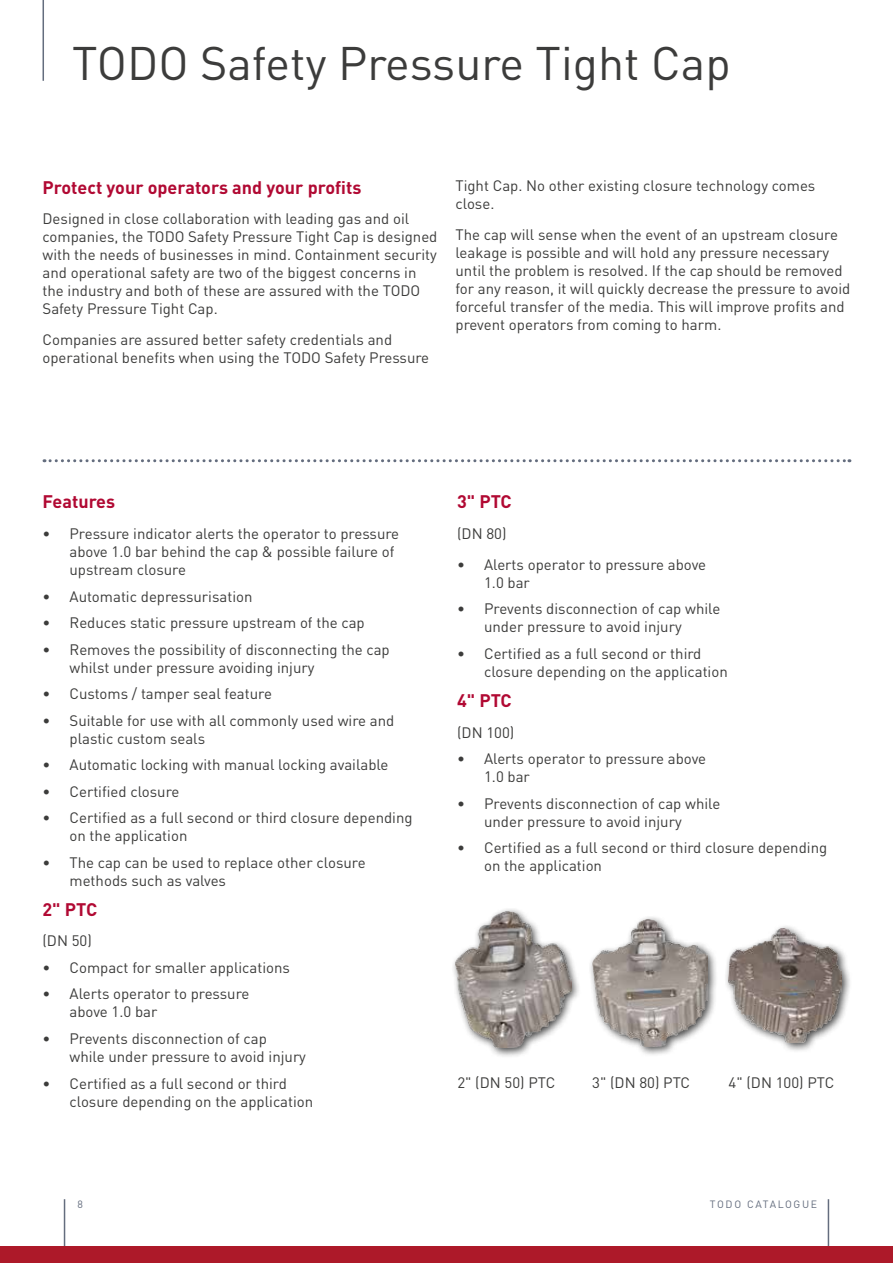
<style>
.page{position:relative;width:893px;height:1263px;background:#fff}
.page>*{position:absolute;margin:0;border:0;box-sizing:border-box;transform-origin:0 0}
.t1{font:46.5px "DIN";color:#3c3c3b}
.t2{font:700 18px "DIN";color:#b10933}
.t3{font:15px/18px "DIN";color:#3c3c3b}
.t4{font:10.5px "DIN";letter-spacing:.16em;color:#646d7e}
</style>
<div class="page">
<hr style="left:64px;top:1199px;width:1px;height:64px;background:#646d7e">
<hr style="left:828px;top:1199px;width:1px;height:64px;background:#646d7e">
<div style="left:0;top:1246px;width:893px;height:17px;background:#ad1929"></div>
<div style="left:587px;top:915px;width:131px;height:142px;background:#000;opacity:.75"></div>
<img style="left:592px;top:920px;width:116px;height:127px">
<div style="left:724px;top:923px;width:129px;height:129px;background:#000;opacity:.75"></div>
<img style="left:729px;top:928px;width:113px;height:114px">
<div style="left:451px;top:907px;width:130px;height:151px;background:#000;opacity:.75"></div>
<img style="left:455px;top:911px;width:116px;height:137px">
<hr style="left:43px;top:0;width:1px;height:81px;background:#646d7e">
<svg style="left:44px;top:459px;width:806px;height:3px"></svg>
<h1 class="t1" style="left:72px;top:35px;width:660px">TODO Safety Pressure Tight Cap</h1>
<p class="t2" style="left:43px;top:175px;width:320px">Protect your operators and your profits</p>
<p class="t3" style="left:43px;top:210px;width:396px">Designed in close collaboration with leading gas and oil companies, the TODO Safety Pressure Tight Cap is designed with the needs of businesses in mind. Containment security and operational safety are two of the biggest concerns in the industry and both of these are assured with the TODO Safety Pressure Tight Cap.</p>
<p class="t3" style="left:43px;top:330px;width:388px">Companies are assured better safety credentials and operational benefits when using the TODO Safety Pressure</p>
<p class="t3" style="left:455px;top:176px;width:361px">Tight Cap. No other existing closure technology comes close.</p>
<p class="t3" style="left:455px;top:225px;width:396px">The cap will sense when the event of an upstream closure leakage is possible and will hold any pressure necessary until the problem is resolved. If the cap should be removed for any reason, it will quickly decrease the pressure to avoid forceful transfer of the media. This will improve profits and prevent operators from coming to harm.</p>
<p class="t2" style="left:43px;top:490px;width:74px">Features</p>
<p class="t3" style="left:70px;top:524px;width:331px;text-indent:-27px">• Pressure indicator alerts the operator to pressure above 1.0 bar behind the cap &amp; possible failure of upstream closure</p>
<p class="t3" style="left:43px;top:587px;width:212px">• Automatic depressurisation</p>
<p class="t3" style="left:43px;top:613px;width:324px">• Reduces static pressure upstream of the cap</p>
<p class="t3" style="left:70px;top:640px;width:322px;text-indent:-27px">• Removes the possibility of disconnecting the cap whilst under pressure avoiding injury</p>
<p class="t3" style="left:43px;top:684px;width:231px">• Customs / tamper seal feature</p>
<p class="t3" style="left:70px;top:711px;width:326px;text-indent:-27px">• Suitable for use with all commonly used wire and plastic custom seals</p>
<p class="t3" style="left:43px;top:755px;width:348px">• Automatic locking with manual locking available</p>
<p class="t3" style="left:43px;top:782px;width:138px">• Certified closure</p>
<p class="t3" style="left:70px;top:808px;width:345px;text-indent:-27px">• Certified as a full second or third closure depending on the application</p>
<p class="t3" style="left:70px;top:853px;width:298px;text-indent:-27px">• The cap can be used to replace other closure methods such as valves</p>
<p class="t2" style="left:43px;top:897px;width:56px">2" PTC</p>
<p class="t3" style="left:43px;top:932px;width:51px">(DN 50)</p>
<p class="t3" style="left:43px;top:958px;width:249px">• Compact for smaller applications</p>
<p class="t3" style="left:70px;top:985px;width:181px;text-indent:-27px">• Alerts operator to pressure above 1.0 bar</p>
<p class="t3" style="left:70px;top:1029px;width:238px;text-indent:-27px">• Prevents disconnection of cap<br>while under pressure to avoid injury</p>
<p class="t3" style="left:70px;top:1074px;width:245px;text-indent:-27px">• Certified as a full second or third closure depending on the application</p>
<p class="t2" style="left:457px;top:490px;width:56px">3" PTC</p>
<p class="t3" style="left:457px;top:524px;width:51px">(DN 80)</p>
<p class="t3" style="left:484px;top:555px;width:224px;text-indent:-27px">• Alerts operator to pressure above<br>1.0 bar</p>
<p class="t3" style="left:484px;top:600px;width:238px;text-indent:-27px">• Prevents disconnection of cap while under pressure to avoid injury</p>
<p class="t3" style="left:484px;top:644px;width:245px;text-indent:-27px">• Certified as a full second or third closure depending on the application</p>
<p class="t2" style="left:457px;top:689px;width:56px">4" PTC</p>
<p class="t3" style="left:457px;top:723px;width:59px">(DN 100)</p>
<p class="t3" style="left:484px;top:749px;width:224px;text-indent:-27px">• Alerts operator to pressure above<br>1.0 bar</p>
<p class="t3" style="left:484px;top:794px;width:238px;text-indent:-27px">• Prevents disconnection of cap while under pressure to avoid injury</p>
<p class="t3" style="left:484px;top:838px;width:345px;text-indent:-27px">• Certified as a full second or third closure depending on the application</p>
<p class="t3" style="left:457px;top:1073px;width:99px">2" (DN 50) PTC</p>
<p class="t3" style="left:592px;top:1073px;width:99px">3" (DN 80) PTC</p>
<p class="t3" style="left:729px;top:1073px;width:107px">4" (DN 100) PTC</p>
<p class="t4" style="left:77px;top:1197px;width:7px">8</p>
<p class="t4" style="left:710px;top:1197px;width:109px">TODO CATALOGUE</p>
</div>
